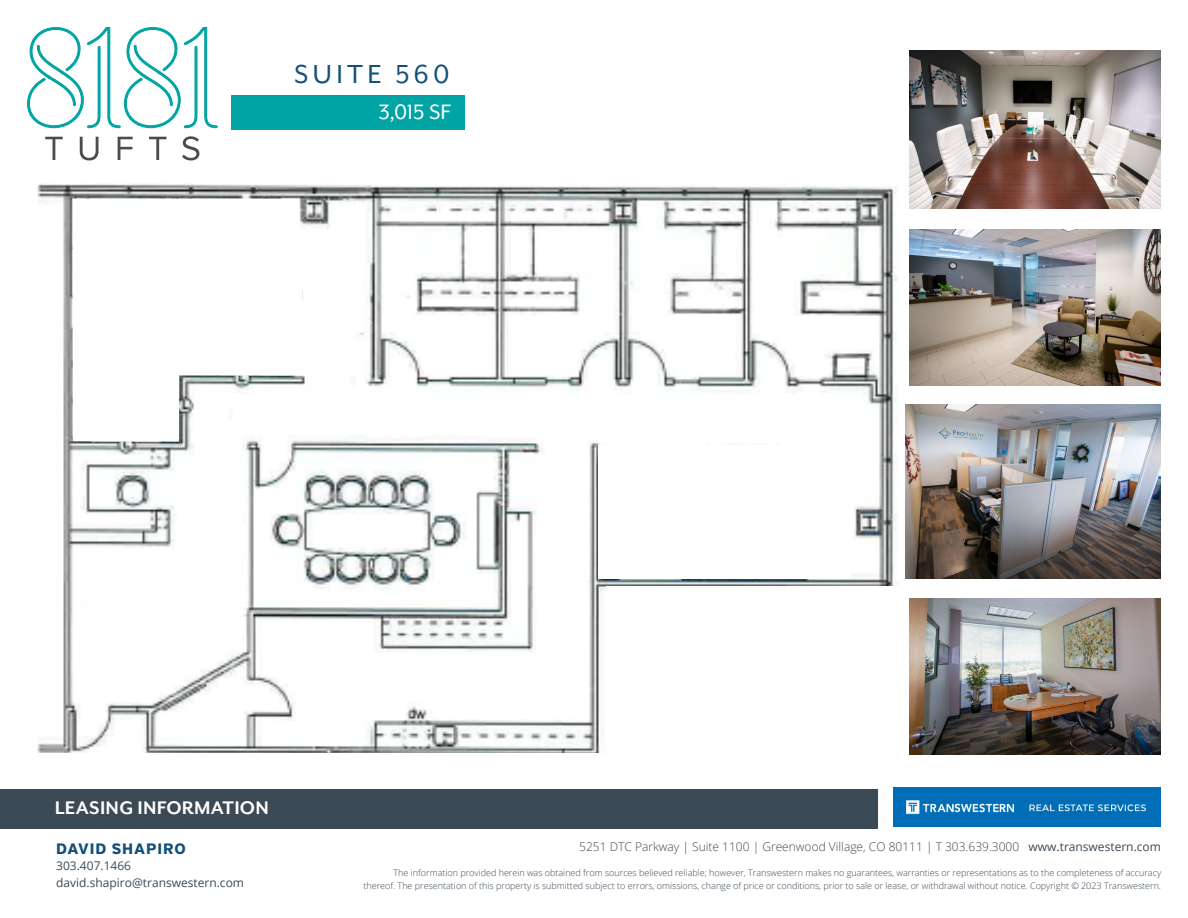
<style>
.page{position:relative;width:1188px;height:918px;background:#fff}
.page>*{position:absolute;margin:0;border:0;box-sizing:border-box;transform-origin:0 0}
.t1{font:30px "Mr Eaves San OT";letter-spacing:.14em;color:#124f7a}
.t2{font:24px "Mr Eaves San OT";color:#fff}
.t3{font:700 21px "Mr Eaves San OT";letter-spacing:.015em;color:#fff}
.t4{font:700 15px "District Pro";letter-spacing:.06em;color:#124f7a}
.Broker_Contact_Info{font:300 12px "Open Sans";color:#3c4a55}
.Broker_Contact_Info-2{font:12px "Open Sans";color:#3c4a55}
.Legal{font:300 9px/13.5px "Open Sans";color:#3c4a55;text-align:right}
.s1{font-weight:400}
</style>
<div class="page">
<img style="left:37px;top:184px;width:861px;height:568px">
<div style="left:598px;top:446px;width:253px;height:133px;background:#fff"></div>
<div style="left:606px;top:586px;width:297px;height:178px;background:#fff"></div>
<svg style="left:73px;top:199px;width:232px;height:243px"></svg>
<svg style="left:27px;top:27px;width:191px;height:102px"></svg>
<svg style="left:45px;top:137px;width:18px;height:23px"></svg>
<svg style="left:80px;top:137px;width:19px;height:23px"></svg>
<svg style="left:118px;top:137px;width:15px;height:23px"></svg>
<svg style="left:149px;top:137px;width:17px;height:23px"></svg>
<svg style="left:182px;top:136px;width:17px;height:24px"></svg>
<div style="left:231px;top:95px;width:234px;height:34px;background:#01a4a4"></div>
<img style="left:910px;top:51px;width:251px;height:157px">
<div style="left:0;top:789px;width:878px;height:39px;background:#3c4a55"></div>
<img style="left:893px;top:787px;width:268px;height:40px">
<img style="left:910px;top:598px;width:250px;height:157px">
<img style="left:906px;top:405px;width:254px;height:174px">
<img style="left:910px;top:230px;width:250px;height:156px">
<p class="t1" style="left:294px;top:58px;width:157px">SUITE 560</p>
<p class="t2" style="left:378px;top:99px;width:74px">3,015 SF</p>
<p class="t3" style="left:55px;top:796px;width:216px">LEASING INFORMATION</p>
<p class="t4" style="left:56px;top:837px;width:131px">DAVID SHAPIRO</p>
<p class="Broker_Contact_Info" style="left:579px;top:838px;width:583px">5251 DTC Parkway | Suite 1100 | Greenwood Village, CO 80111 | T 303.639.3000 <span class="s1">www.transwestern.com</span></p>
<p class="Broker_Contact_Info-2" style="left:56px;top:857px;width:77px">303.407.1466</p>
<p class="Broker_Contact_Info-2" style="left:56px;top:874px;width:189px">david.shapiro@transwestern.com</p>
<p class="Legal" style="left:363px;top:865px;width:799px">The information provided herein was obtained from sources believed reliable; however, Transwestern makes no guarantees, warranties or representations as to the completeness of accuracy thereof. The presentation of this property is submitted subject to errors, omissions, change of price or conditions, prior to sale or lease, or withdrawal without notice. Copyright © 2023 Transwestern.</p>
</div>
